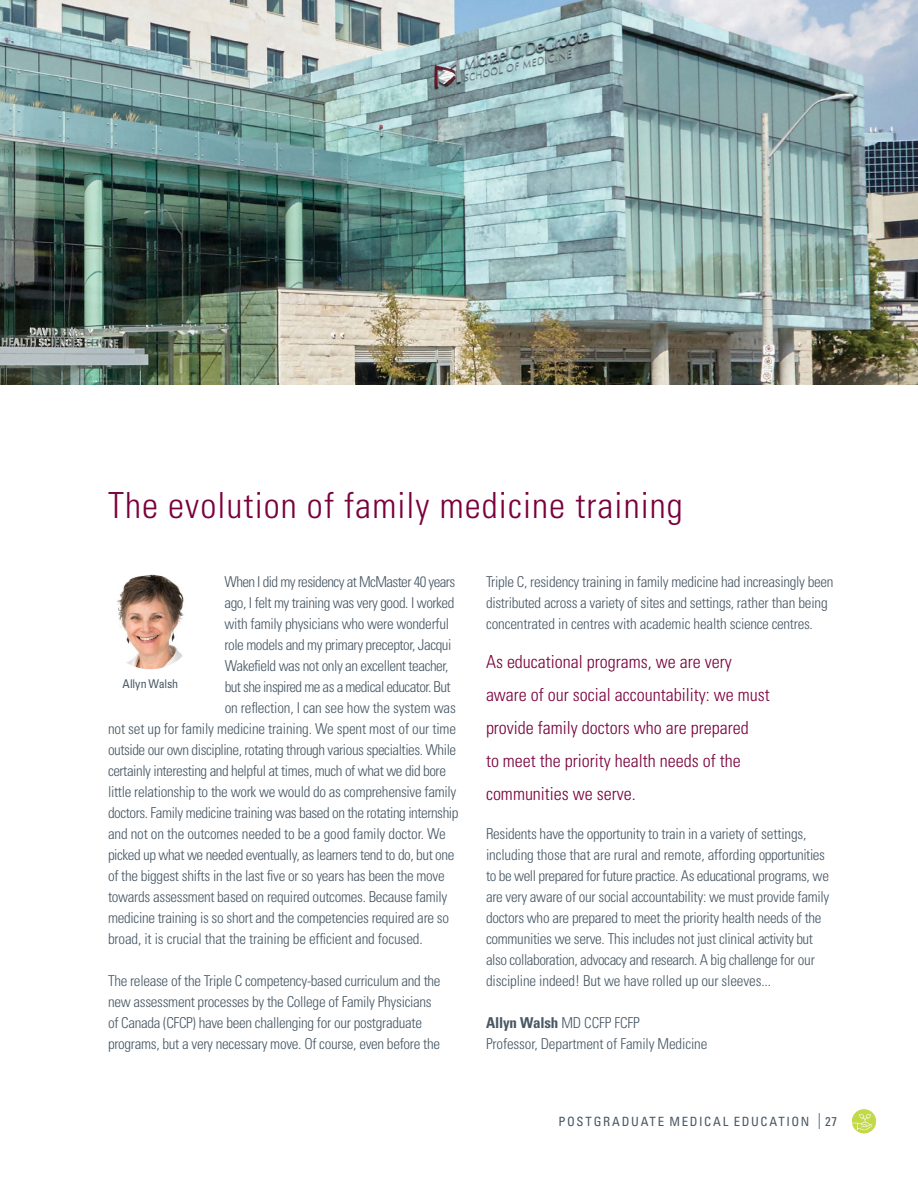
<style>
.page{position:relative;width:918px;height:1188px;background:#fff}
.page>*{position:absolute;margin:0;border:0;box-sizing:border-box;transform-origin:0 0}
.t1{font:300 condensed 36px "Univers LT Std";letter-spacing:.03em;color:#7a003c}
.t2{font:300 condensed 18px/33px "Univers LT Std";color:#7a003c}
.t3{font:300 condensed 15px/21px "Univers LT Std";letter-spacing:-.02em;color:#485865}
.t4{font:300 condensed 15px "Univers LT Std";letter-spacing:-.04em;color:#485865}
.t5{font:condensed 12.75px "Univers LT Std";letter-spacing:.125em;color:#485865}
.t6{font:condensed 12px "Univers LT Std";letter-spacing:-.015em;color:#485865}
.s1{font-weight:700}
.s2{font-size:15.9px}
</style>
<div class="page">
<div style="left:852px;top:1109px;width:24px;height:24px;background:#c3d948;border-radius:50%"></div>
<svg style="left:852px;top:1114px;width:20px;height:16px"></svg>
<img style="left:0;top:0;width:918px;height:385px">
<img style="left:103px;top:575px;width:95px;height:94px;border-radius:47px">
<h1 class="t1" style="left:108px;top:484px;width:576px">The evolution of family medicine training</h1>
<p class="t4" style="left:225px;top:573px;width:232px">When I did my residency at McMaster 40 years</p>
<p class="t3" style="left:225px;top:592px;width:232px">ago, I felt my training was very good. I worked</p>
<p class="t3" style="left:225px;top:613px;width:226px">with family physicians who were wonderful</p>
<p class="t3" style="left:225px;top:634px;width:228px">role models and my primary preceptor, Jacqui</p>
<p class="t3" style="left:225px;top:655px;width:225px">Wakefield was not only an excellent teacher,</p>
<p class="t4" style="left:225px;top:678px;width:227px">but she inspired me as a medical educator. But</p>
<p class="t3" style="left:225px;top:697px;width:233px">on reflection, I can see how the system was</p>
<p class="t3" style="left:108px;top:718px;width:350px">not set up for family medicine training. We spent most of our time</p>
<p class="t3" style="left:108px;top:739px;width:350px">outside our own discipline, rotating through various specialties. While</p>
<p class="t3" style="left:108px;top:760px;width:339px">certainly interesting and helpful at times, much of what we did bore</p>
<p class="t3" style="left:108px;top:781px;width:350px">little relationship to the work we would do as comprehensive family</p>
<p class="t3" style="left:108px;top:802px;width:352px">doctors. Family medicine training was based on the rotating internship</p>
<p class="t3" style="left:108px;top:823px;width:339px">and not on the outcomes needed to be a good family doctor. We</p>
<p class="t3" style="left:108px;top:844px;width:348px">picked up what we needed eventually, as learners tend to do, but one</p>
<p class="t3" style="left:108px;top:865px;width:338px">of the biggest shifts in the last five or so years has been the move</p>
<p class="t3" style="left:108px;top:886px;width:341px">towards assessment based on required outcomes. Because family</p>
<p class="t3" style="left:108px;top:907px;width:343px">medicine training is so short and the competencies required are so</p>
<p class="t3" style="left:108px;top:928px;width:316px">broad, it is crucial that the training be efficient and focused.</p>
<p class="t3" style="left:108px;top:970px;width:334px">The release of the Triple C competency-based curriculum and the new assessment processes by the College of Family Physicians of Canada (CFCP) have been challenging for our postgraduate programs, but a very necessary move. Of course, even before the</p>
<p class="t6" style="left:123px;top:676px;width:57px">Allyn Walsh</p>
<p class="t3" style="left:486px;top:571px;width:349px">Triple C, residency training in family medicine had increasingly been distributed across a variety of sites and settings, rather than being concentrated in centres with academic health science centres.</p>
<p class="t2" style="left:486px;top:645px;width:285px">As educational programs, we are very aware of our social accountability: we must provide family doctors who are prepared<br>to meet the priority health needs of the communities we serve.</p>
<p class="t3" style="left:486px;top:823px;width:345px">Residents have the opportunity to train in a variety of settings, including those that are rural and remote, affording opportunities to be well prepared for future practice. As educational programs, we are very aware of our social accountability: we must provide family doctors who are prepared to meet the priority health needs of the communities we serve. This includes not just clinical activity but also collaboration, advocacy and research. A big challenge for our discipline indeed! But we have rolled up our sleeves...</p>
<p class="t3" style="left:486px;top:1012px;width:223px"><span class="s1">Allyn Walsh</span> MD CCFP FCFP<br>Professor, Department of Family Medicine</p>
<p class="t5" style="left:558px;top:1113px;width:280px">POSTGRADUATE MEDICAL EDUCATION <span class="s2">|</span> 27</p>
</div>
